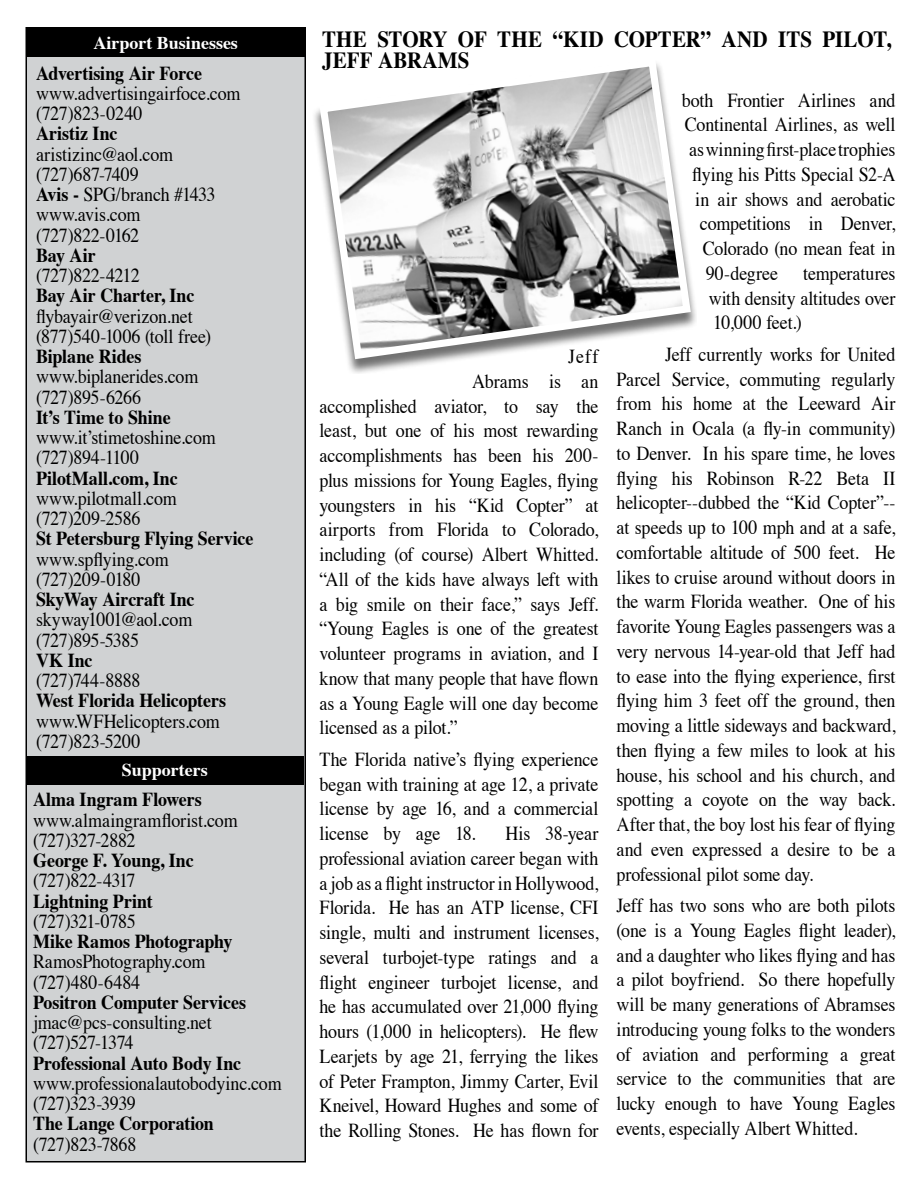
<style>
.page{position:relative;width:918px;height:1188px;background:#fff}
.page>*{position:absolute;margin:0;border:0;box-sizing:border-box;transform-origin:0 0}
.t1{font:700 23.1px "Times";letter-spacing:.015em;color:#000;scale:.91 1}
.t2{font:19.8px/24.8px "Times";letter-spacing:-.01em;color:#000;scale:.91 1}
.t3{font:700 19.8px "Times";letter-spacing:-.005em;color:#000;scale:.91 1}
.t4{font:19.8px "Times";letter-spacing:-.03em;color:#000;scale:.91 1}
.t5{font:700 18px "Times";color:#fff}
.s1{font-weight:700}
</style>
<div class="page">
<div style="left:310px;top:58px;width:387px;height:316px;background:#000;opacity:.56"></div>
<svg style="left:315px;top:58px;width:380px;height:305px"></svg>
<div style="left:26px;top:28px;width:279px;height:1134px;background:#d0d2d3"></div>
<div style="left:26px;top:27px;width:280px;height:1135px;border:2px solid #000"></div>
<div style="left:27px;top:28px;width:277px;height:29px;background:#000"></div>
<div style="left:26px;top:756px;width:278px;height:29px;background:#000"></div>
<p class="t5" style="left:93px;top:25px;width:146px">Airport Businesses</p>
<p class="t3" style="left:36px;top:54px;width:184px">Advertising Air Force</p>
<p class="t2" style="left:36px;top:81px;width:226px;line-height:20.2px">www.advertisingairfoce.com (727)823-0240</p>
<p class="t3" style="left:36px;top:115px;width:91px">Aristiz Inc</p>
<p class="t2" style="left:36px;top:142px;width:199px;line-height:20.2px">aristizinc@aol.com (727)687-7409<br><span class="s1">Avis -</span> SPG/branch #1433 www.avis.com (727)822-0162</p>
<p class="t3" style="left:36px;top:236px;width:67px">Bay Air</p>
<p class="t4" style="left:36px;top:257px;width:116px">(727)822-4212</p>
<p class="t3" style="left:36px;top:277px;width:176px">Bay Air Charter, Inc</p>
<p class="t2" style="left:36px;top:304px;width:194px;line-height:20.2px">flybayair@verizon.net (877)540-1006 (toll free)</p>
<p class="t3" style="left:36px;top:337px;width:118px">Biplane Rides</p>
<p class="t2" style="left:36px;top:365px;width:180px;line-height:20.2px">www.biplanerides.com (727)895-6266</p>
<p class="t3" style="left:36px;top:398px;width:150px">It’s Time to Shine</p>
<p class="t2" style="left:36px;top:426px;width:199px;line-height:20.2px">www.it’stimetoshine.com (727)894-1100</p>
<p class="t3" style="left:36px;top:459px;width:157px">PilotMall.com, Inc</p>
<p class="t2" style="left:36px;top:486px;width:156px;line-height:20.2px">www.pilotmall.com (727)209-2586</p>
<p class="t3" style="left:36px;top:520px;width:241px">St Petersburg Flying Service</p>
<p class="t2" style="left:36px;top:547px;width:147px;line-height:20.2px">www.spflying.com (727)209-0180</p>
<p class="t3" style="left:36px;top:580px;width:176px">SkyWay Aircraft Inc</p>
<p class="t2" style="left:36px;top:608px;width:173px;line-height:20.2px">skyway1001@aol.com (727)895-5385</p>
<p class="t3" style="left:36px;top:641px;width:64px">VK Inc</p>
<p class="t2" style="left:36px;top:666px;width:116px">(727)744-8888</p>
<p class="t3" style="left:36px;top:682px;width:210px">West Florida Helicopters</p>
<p class="t2" style="left:36px;top:709px;width:204px;line-height:20.2px">www.WFHelicopters.com (727)823-5200</p>
<p class="t5" style="left:122px;top:753px;width:88px">Supporters</p>
<p class="t3" style="left:33px;top:781px;width:187px">Alma Ingram Flowers</p>
<p class="t2" style="left:33px;top:808px;width:226px;line-height:20.2px">www.almaingramflorist.com (727)327-2882</p>
<p class="t3" style="left:33px;top:841px;width:178px">George F. Young, Inc</p>
<p class="t4" style="left:33px;top:862px;width:114px">(727)822-4317</p>
<p class="t3" style="left:33px;top:882px;width:133px">Lightning Print</p>
<p class="t4" style="left:33px;top:903px;width:114px">(727)321-0785</p>
<p class="t3" style="left:33px;top:922px;width:221px">Mike Ramos Photography</p>
<p class="t2" style="left:33px;top:950px;width:191px;line-height:20.2px">RamosPhotography.com (727)480-6484</p>
<p class="t3" style="left:33px;top:983px;width:236px">Positron Computer Services</p>
<p class="t2" style="left:33px;top:1011px;width:198px;line-height:20.2px">jmac@pcs-consulting.net (727)527-1374</p>
<p class="t3" style="left:33px;top:1044px;width:230px">Professional Auto Body Inc</p>
<p class="t2" style="left:33px;top:1071px;width:275px;line-height:20.2px">www.professionalautobodyinc.com (727)323-3939</p>
<p class="t3" style="left:33px;top:1105px;width:200px">The Lange Corporation</p>
<p class="t2" style="left:33px;top:1130px;width:115px">(727)823-7868</p>
<p class="t1" style="left:322px;top:17px;width:77px">The story</p>
<p class="t1" style="left:458px;top:17px;width:61px">of the</p>
<p class="t1" style="left:553px;top:17px;width:101px">“Kid Copter</p>
<p class="t1" style="left:701px;top:17px;width:41px">” and</p>
<p class="t1" style="left:778px;top:17px;width:13px">its</p>
<p class="t1" style="left:823px;top:17px;width:16px">pilot</p>
<p class="t1" style="left:886px;top:17px;width:7px">,</p>
<p class="t1" style="left:322px;top:38px;width:28px">Jeff</p>
<p class="t1" style="left:378px;top:38px;width:35px">Abrams</p>
<p class="t2" style="left:568px;top:342px;width:35px">Jeff</p>
<p class="t2" style="left:472px;top:367px;width:140px">Abrams is an</p>
<p class="t2" style="left:320px;top:392px;width:308px">accomplished aviator, to say the</p>
<p class="t2" style="left:320px;top:417px;width:308px">least, but one of his most rewarding</p>
<p class="t2" style="left:320px;top:441px;width:308px">accomplishments has been his 200-</p>
<p class="t2" style="left:320px;top:466px;width:308px">plus missions for Young Eagles, flying</p>
<p class="t2" style="left:320px;top:491px;width:308px">youngsters in his “Kid Copter” at</p>
<p class="t2" style="left:320px;top:516px;width:308px">airports from Florida to Colorado,</p>
<p class="t2" style="left:320px;top:540px;width:308px">including (of course) Albert Whitted.</p>
<p class="t2" style="left:320px;top:565px;width:308px">“All of the kids have always left with</p>
<p class="t2" style="left:320px;top:590px;width:308px">a big smile on their face,” says Jeff.</p>
<p class="t2" style="left:320px;top:615px;width:308px">“Young Eagles is one of the greatest</p>
<p class="t2" style="left:320px;top:639px;width:308px">volunteer programs in aviation, and I</p>
<p class="t2" style="left:320px;top:664px;width:308px">know that many people that have flown</p>
<p class="t2" style="left:320px;top:689px;width:308px">as a Young Eagle will one day become</p>
<p class="t2" style="left:320px;top:714px;width:154px">licensed as a pilot.”</p>
<p class="t2" style="left:320px;top:745px;width:308px;text-align:justify">The Florida native’s flying experience began with training at age 12, a private license by age 16, and a commercial license by age 18.</p>
<p class="t2" style="left:320px;top:819px;width:308px;text-align:justify;text-indent:186px">His 38-year professional aviation career began with a job as a flight instructor in Hollywood, Florida. He has an ATP license, CFI single, multi and instrument licenses, several turbojet-type ratings and a flight engineer turbojet license, and he has accumulated over 21,000 flying hours (1,000 in helicopters). He flew Learjets by age 21, ferrying the likes of Peter Frampton, Jimmy Carter, Evil Kneivel, Howard Hughes and some of the Rolling Stones. He has flown for</p>
<p class="t2" style="left:682px;top:86px;width:236px">both Frontier Airlines and</p>
<p class="t2" style="left:685px;top:111px;width:233px">Continental Airlines, as well</p>
<p class="t2" style="left:689px;top:135px;width:228px">as winning first-place trophies</p>
<p class="t2" style="left:692px;top:160px;width:225px">flying his Pitts Special S2-A</p>
<p class="t2" style="left:695px;top:185px;width:222px">in air shows and aerobatic</p>
<p class="t2" style="left:700px;top:210px;width:217px">competitions in Denver,</p>
<p class="t2" style="left:703px;top:234px;width:213px">Colorado (no mean feat in</p>
<p class="t2" style="left:706px;top:259px;width:81px">90-degree</p>
<p class="t2" style="left:709px;top:259px;width:207px;text-align:justify;text-indent:94px">temperatures with density altitudes over 10,000 feet.)</p>
<p class="t2" style="left:617px;top:340px;width:308px;text-align:justify;text-indent:49px">Jeff currently works for United Parcel Service, commuting regularly from his home at the Leeward Air Ranch in Ocala (a fly-in community) to Denver. In his spare time, he loves flying his Robinson R-22 Beta II helicopter--dubbed the “Kid Copter”-- at speeds up to 100 mph and at a safe, comfortable altitude of 500 feet. He likes to cruise around without doors in the warm Florida weather. One of his favorite Young Eagles passengers was a very nervous 14-year-old that Jeff had to ease into the flying experience, first flying him 3 feet off the ground, then moving a little sideways and backward, then flying a few miles to look at his house, his school and his church, and spotting a coyote on the way back.<br>After that, the boy lost his fear of flying and even expressed a desire to be a professional pilot some day.</p>
<p class="t2" style="left:617px;top:891px;width:308px;text-align:justify">Jeff has two sons who are both pilots (one is a Young Eagles flight leader), and a daughter who likes flying and has a pilot boyfriend. So there hopefully will be many generations of Abramses introducing young folks to the wonders of aviation and performing a great service to the communities that are lucky enough to have Young Eagles events, especially Albert Whitted.</p>
</div>
